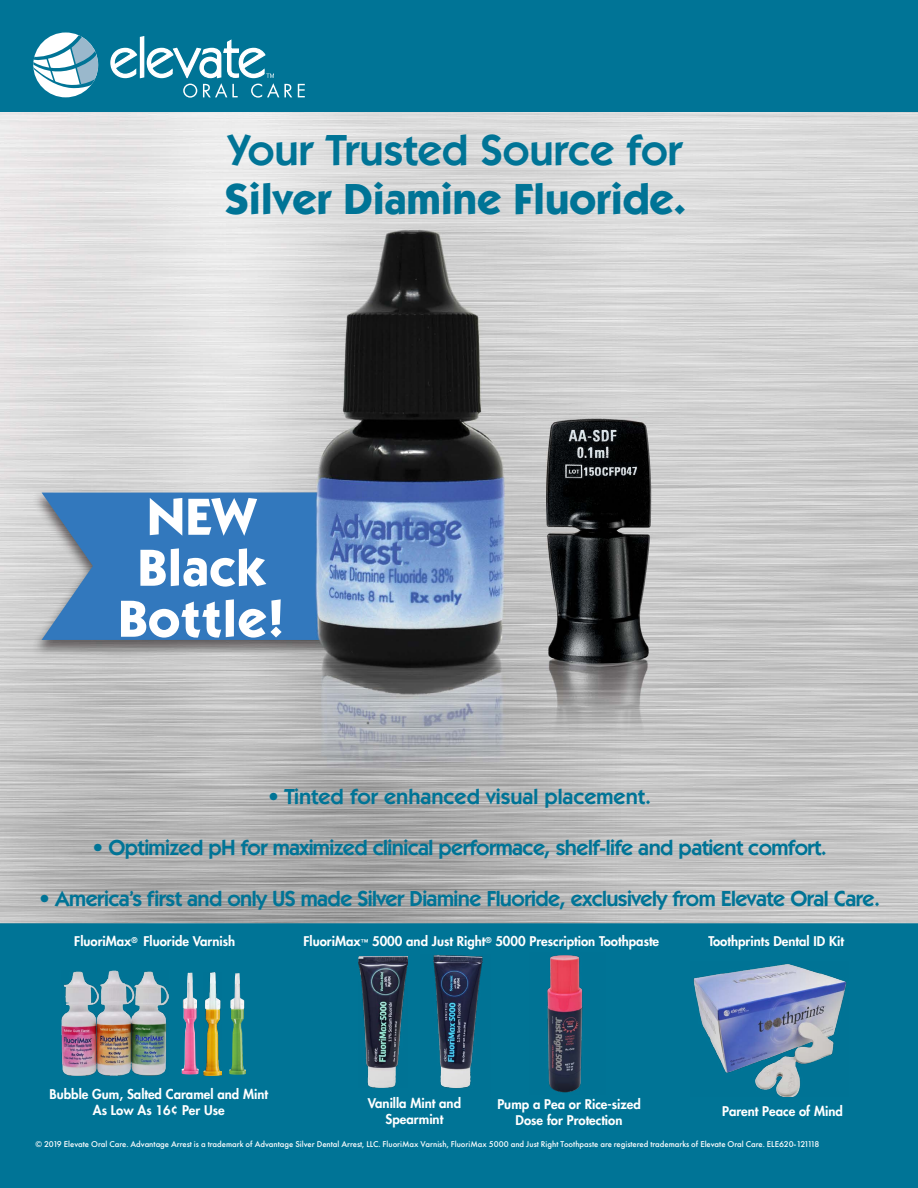
<style>
.page{position:relative;width:918px;height:1188px;background:#fff}
.page>*{position:absolute;margin:0;border:0;box-sizing:border-box;transform-origin:0 0}
.t1{font:700 52.5px/51px "ITC Kabel Std";letter-spacing:.01em;color:#fff;text-align:center}
.t2{font:700 43.65px "ITC Kabel Std";color:#007496}
.t3{font:600 43.65px "ITC Kabel Std";color:#007496}
.t4{font:600 21.9px "ITC Kabel Std";letter-spacing:-.025em;color:#007496}
.t5{font:600 21.9px "ITC Kabel Std";color:#007496}
.t6{font:800 13.05px/15.8px "Futura";color:#fff;text-align:center}
.t7{font:500 8.7px "Futura PT";color:#fff}
.s1{font-size:7.65px}
</style>
<div class="page">
<img style="left:0;top:112px;width:918px;height:811px">
<img style="left:42px;top:492px;width:322px;height:148px">
<div style="left:0;top:923px;width:918px;height:265px;background:#007496"></div>
<div style="left:0;top:0;width:918px;height:112px;background:#007496"></div>
<img style="left:181px;top:973px;width:18px;height:102px">
<img style="left:204px;top:972px;width:17px;height:103px">
<img style="left:229px;top:973px;width:18px;height:102px">
<img style="left:359px;top:957px;width:48px;height:130px">
<img style="left:420px;top:954px;width:70px;height:145px">
<img style="left:529px;top:952px;width:77px;height:142px">
<div style="left:33px;top:32px;width:65px;height:65px;background:#fff;border-radius:50%"></div>
<svg style="left:33px;top:32px;width:65px;height:57px"></svg>
<svg style="left:298px;top:84px;width:7px;height:13px"></svg>
<svg style="left:110px;top:36px;width:182px;height:62px"></svg>
<img style="left:62px;top:970px;width:106px;height:106px">
<img style="left:691px;top:961px;width:158px;height:136px">
<h2 class="t3" style="left:228px;top:124px;width:456px">Your Trusted Source for</h2>
<h2 class="t2" style="left:225px;top:173px;width:463px">Silver Diamine Fluoride.</h2>
<h1 class="t1" style="left:118px;top:491px;width:168px">NEW<br>Black<br>Bottle!</h1>
<h3 class="t5" style="left:268px;top:783px;width:385px">• Tinted for enhanced visual placement.</h3>
<h3 class="t4" style="left:92px;top:834px;width:736px">• Optimized pH for maximized clinical performace, shelf-life and patient comfort.</h3>
<h3 class="t4" style="left:39px;top:885px;width:842px">• America’s first and only US made Silver Diamine Fluoride, exclusively from Elevate Oral Care.</h3>
<p class="t6" style="left:74px;top:934px;width:163px">FluoriMax<sup>®</sup> Fluoride Varnish</p>
<p class="t6" style="left:304px;top:934px;width:357px">FluoriMax<span class="s1">™</span> 5000 and Just Right<sup>®</sup> 5000 Prescription Toothpaste</p>
<p class="t6" style="left:708px;top:934px;width:137px">Toothprints Dental ID Kit</p>
<p class="t6" style="left:50px;top:1087px;width:220px">Bubble Gum, Salted Caramel and Mint<br>As Low As 16¢ Per Use</p>
<p class="t6" style="left:368px;top:1095px;width:95px">Vanilla Mint and<br>Spearmint</p>
<p class="t6" style="left:722px;top:1103px;width:122px">Parent Peace of Mind</p>
<p class="t6" style="left:497px;top:1097px;width:145px">Pump a Pea or Rice-sized<br>Dose for Protection</p>
<p class="t7" style="left:35px;top:1138px;width:786px">© 2019 Elevate Oral Care. Advantage Arrest is a trademark of Advantage Silver Dental Arrest, LLC. FluoriMax Varnish, FluoriMax 5000 and Just Right Toothpaste are registered trademarks of Elevate Oral Care. ELE620-121118</p>
</div>
